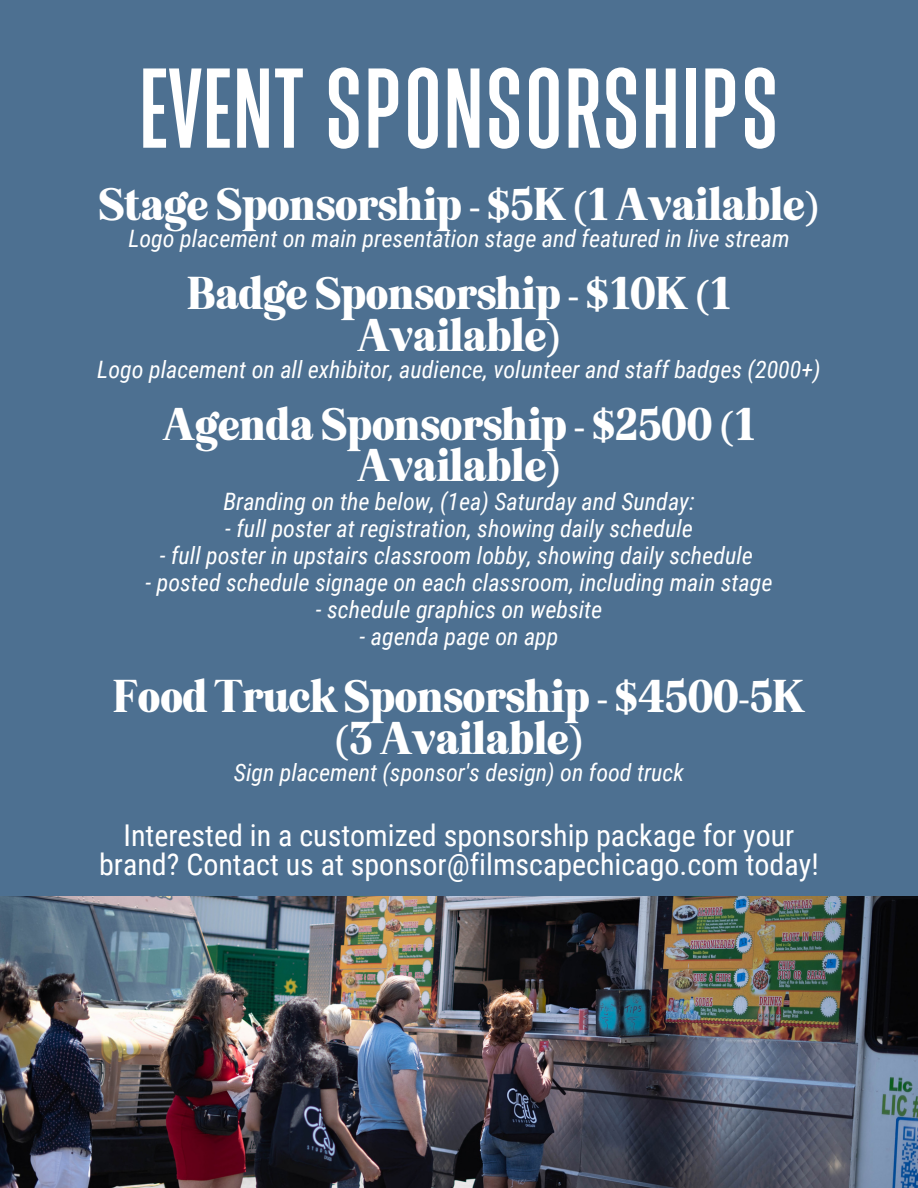
<style>
.page{position:relative;width:918px;height:1188px;background:#4d7091}
.page>*{position:absolute;margin:0;border:0;box-sizing:border-box;transform-origin:0 0}
.t1{font:99px "Cairo Grotesque";color:#fff}
.t2{font:900 42px/41.7px "Eighties Comeback";color:#fff;text-align:center}
.t3{font:30px/29.2px "Roboto Condensed";color:#fff;text-align:center}
.t4{font:italic 24px "Roboto Condensed";color:#fff}
</style>
<div class="page">
<img style="left:0;top:897px;width:918px;height:291px">
<p class="t1" style="left:138px;top:49px;width:643px">EVENT SPONSORSHIPS</p>
<p class="t2" style="left:99px;top:185px;width:722px">Stage Sponsorship - $5K (1 Available)</p>
<p class="t4" style="left:128px;top:225px;width:663px">Logo placement on main presentation stage and featured in live stream</p>
<p class="t2" style="left:188px;top:274px;width:544px">Badge Sponsorship - $10K (1<br>Available)</p>
<p class="t4" style="left:97px;top:356px;width:725px">Logo placement on all exhibitor, audience, volunteer and staff badges (2000+)</p>
<p class="t2" style="left:163px;top:404px;width:594px">Agenda Sponsorship - $2500 (1<br>Available)</p>
<p class="t4" style="left:223px;top:487px;width:473px">Branding on the below, (1ea) Saturday and Sunday:</p>
<p class="t4" style="left:225px;top:514px;width:469px">- full poster at registration, showing daily schedule</p>
<p class="t4" style="left:160px;top:541px;width:595px">- full poster in upstairs classroom lobby, showing daily schedule</p>
<p class="t4" style="left:146px;top:568px;width:628px">- posted schedule signage on each classroom, including main stage</p>
<p class="t4" style="left:316px;top:595px;width:288px">- schedule graphics on website</p>
<p class="t4" style="left:359px;top:622px;width:200px">- agenda page on app</p>
<p class="t2" style="left:113px;top:676px;width:693px">Food Truck Sponsorship - $4500-5K (3 Available)</p>
<p class="t4" style="left:234px;top:758px;width:452px">Sign placement (sponsor's design) on food truck</p>
<p class="t3" style="left:99px;top:821px;width:721px">Interested in a customized sponsorship package for your brand? Contact us at sponsor@filmscapechicago.com today!</p>
</div>
